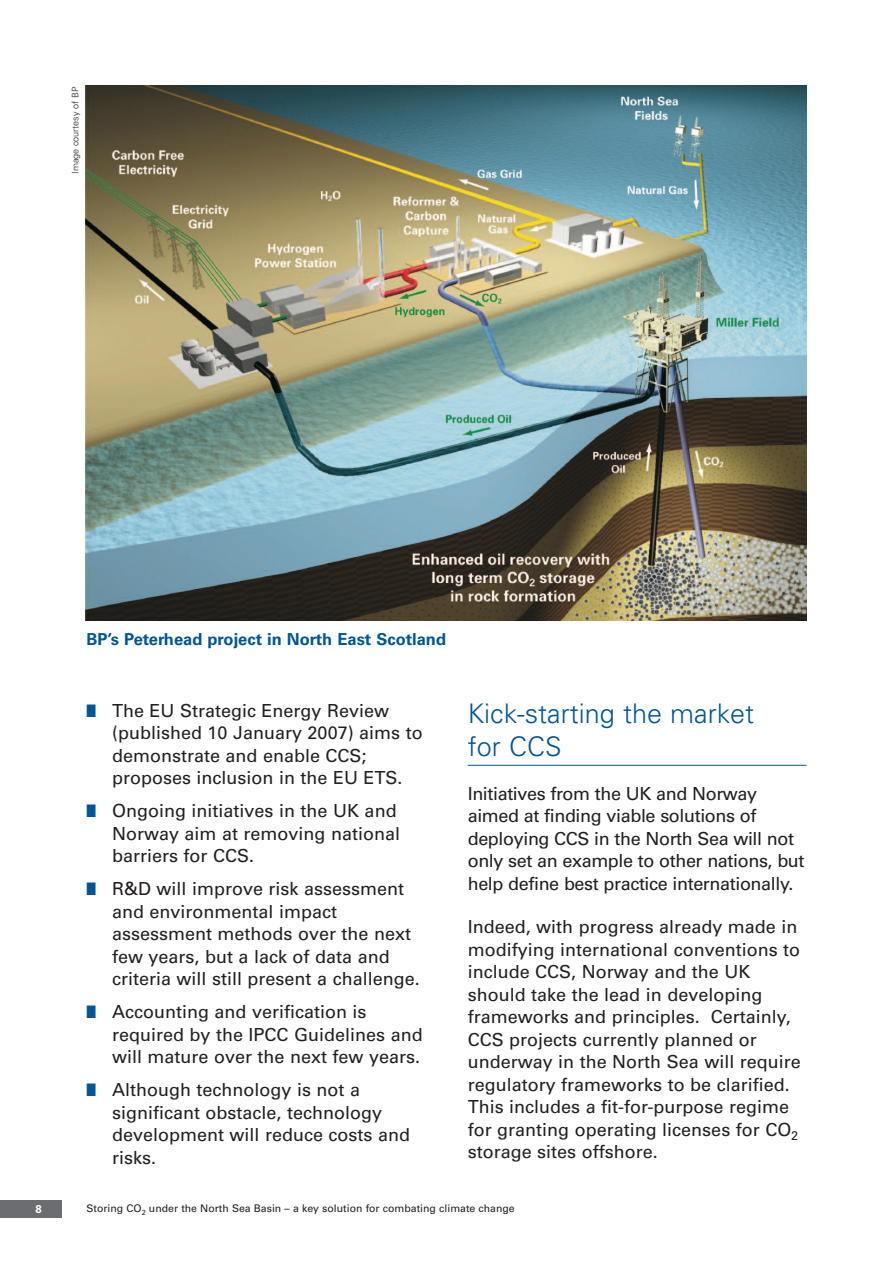
<style>
.page{position:relative;width:893px;height:1263px;background:#fff}
.page>*{position:absolute;margin:0;border:0;box-sizing:border-box;transform-origin:0 0}
.t1{font:300 27px/33px "Univers";color:#005595}
.t2{font:18px/22.5px "Univers";color:#231f20}
.t3{font:18px/22.5px "Univers";letter-spacing:-.02em;color:#231f20}
.t4{font:700 16.5px "Univers";color:#005595}
.t5{font:700 11.25px "Univers";color:#fff}
.t6{font:10.5px "Univers";color:#231f20}
.t7{font:300 9px "Univers";color:#231f20}
.s1{color:#005595}
</style>
<div class="page">
<div style="left:0;top:1200px;width:62px;height:17px;background:#6c6d70"></div>
<hr style="left:468px;top:765px;width:338px;height:1px;background:#005595">
<img style="left:86px;top:85px;width:720px;height:536px">
<p class="t7" style="left:72px;top:174px;width:89px;rotate:-90deg">Image courtesy of BP</p>
<p class="t4" style="left:87px;top:633px;width:361px">BP’s Peterhead project in North East Scotland</p>
<p class="t2" style="left:112px;top:701px;width:312px;text-indent:-26px"><span class="s1">■</span> The EU Strategic Energy Review (published 10 January 2007) aims to demonstrate and enable CCS; proposes inclusion in the EU ETS.</p>
<p class="t2" style="left:112px;top:801px;width:290px;text-indent:-26px"><span class="s1">■</span> Ongoing initiatives in the UK and<br>Norway aim at removing national barriers for CCS.</p>
<p class="t2" style="left:112px;top:879px;width:309px;text-indent:-26px"><span class="s1">■</span> R&amp;D will improve risk assessment and environmental impact assessment methods over the next few years, but a lack of data and criteria will still present a challenge.</p>
<p class="t2" style="left:112px;top:1002px;width:312px;text-indent:-26px"><span class="s1">■</span> Accounting and verification is required by the IPCC Guidelines and will mature over the next few years.</p>
<p class="t2" style="left:112px;top:1080px;width:300px;text-indent:-26px"><span class="s1">■</span> Although technology is not a significant obstacle, technology development will reduce costs and risks.</p>
<h1 class="t1" style="left:468px;top:700px;width:288px">Kick-starting the market for CCS</h1>
<p class="t3" style="left:468px;top:784px;width:338px">Initiatives from the UK and Norway aimed at finding viable solutions of deploying CCS in the North Sea will not only set an example to other nations, but help define best practice internationally.</p>
<p class="t2" style="left:468px;top:917px;width:335px">Indeed, with progress already made in modifying international conventions to include CCS, Norway and the UK should take the lead in developing frameworks and principles. Certainly, CCS projects currently planned or underway in the North Sea will require regulatory frameworks to be clarified.<br>This includes a fit-for-purpose regime for granting operating licenses for CO<sub>2 </sub>storage sites offshore.</p>
<p class="t5" style="left:36px;top:1205px;width:8px">8</p>
<p class="t6" style="left:87px;top:1205px;width:430px">Storing CO<sub>2</sub> under the North Sea Basin – a key solution for combating climate change</p>
</div>
